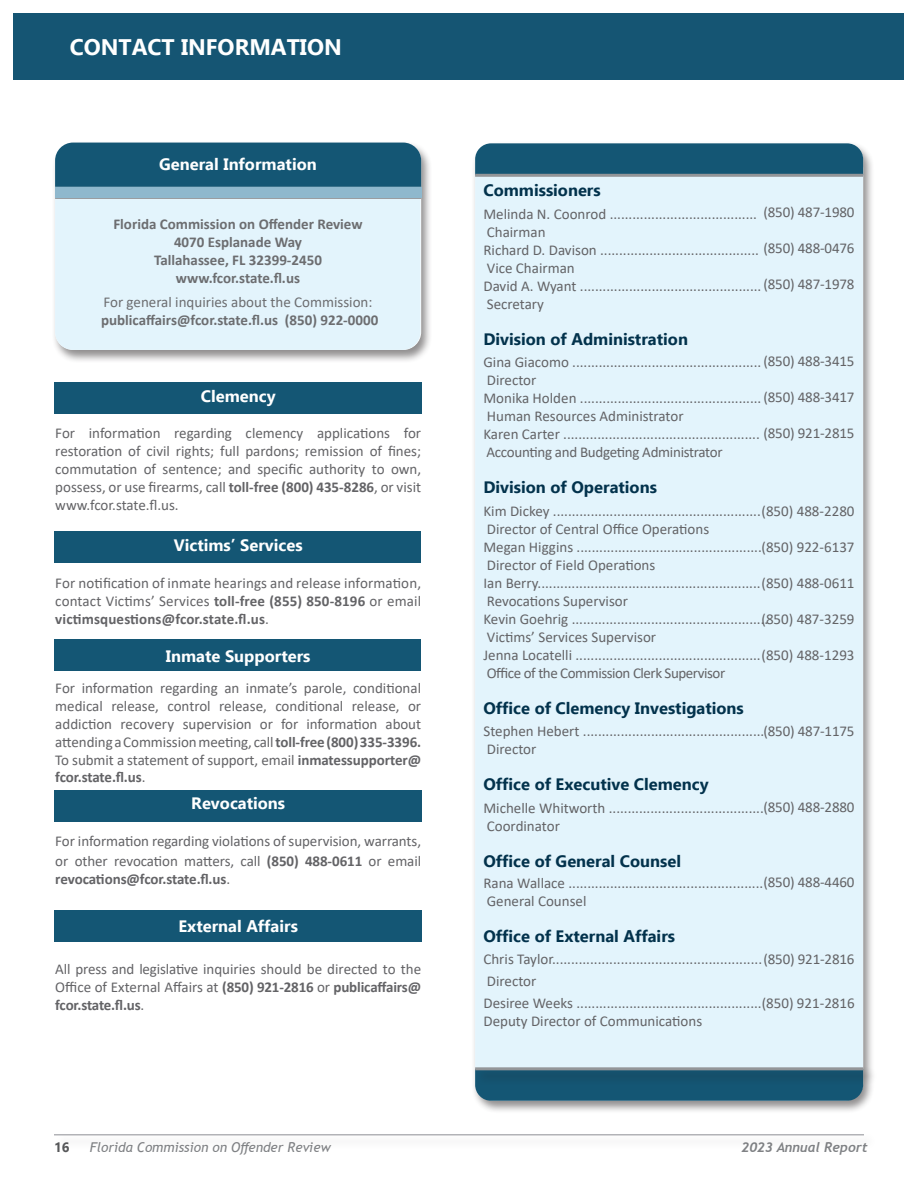
<style>
.page{position:relative;width:918px;height:1188px;background:#fff}
.page>*{position:absolute;margin:0;border:0;box-sizing:border-box;transform-origin:0 0}
.t1{font:700 22.5px "Ebrima";color:#fff}
.t2{font:700 16.5px "Ebrima";color:#02324c}
.t3{font:700 16.5px "Ebrima";color:#fff}
.t4{font:15px/18px "Calibri";color:#636366;text-align:justify}
.t5{font:700 15px "Calibri";color:#6c6d70}
.t6{font:700 15px "Calibri";letter-spacing:-.015em;color:#636366}
.t7{font:15px "Calibri";color:#6c6d70}
.t8{font:15px "Calibri";letter-spacing:-.03em;color:#636366}
.t9{font:15px "Calibri";letter-spacing:-.02em;color:#636366}
.t10{font:italic 13.5px "Trebuchet MS";color:#808285}
.t11{font:italic 700 13.5px "Trebuchet";color:#808285}
.s1{font-weight:700}
.s2{font-weight:400}
.s3{font-family:"Ebrima";font-weight:700;font-style:normal;color:#57585a}
</style>
<div class="page">
<div style="left:14px;top:14px;width:890px;height:66px;background:#155573"></div>
<div style="left:54px;top:1132px;width:824px;height:18px;background:#fbfbfb"></div>
<hr style="left:54px;top:1134px;width:810px;height:2px;background:#b2b3b7">
<div style="left:55px;top:531px;width:366px;height:32px;background:#145674"></div>
<div style="left:54px;top:382px;width:367px;height:32px;background:#145674"></div>
<div style="left:55px;top:639px;width:366px;height:32px;background:#145674"></div>
<div style="left:54px;top:790px;width:367px;height:32px;background:#145674"></div>
<div style="left:54px;top:910px;width:367px;height:32px;background:#145674"></div>
<div style="left:471px;top:140px;width:404px;height:974px;background:#231f20;opacity:.5"></div>
<div style="left:475px;top:177px;width:388px;height:889px;background:#e3f4fc"></div>
<div style="left:51px;top:140px;width:382px;height:223px;background:#231f20;opacity:.5"></div>
<div style="left:55px;top:199px;width:365px;height:151px;background:#e3f4fc"></div>
<div style="left:55px;top:143px;width:366px;height:44px;background:#145674"></div>
<hr style="left:55px;top:196px;width:366px;height:3px;background:#939598">
<div style="left:55px;top:187px;width:366px;height:10px;background:#8fb8cd"></div>
<svg style="left:475px;top:143px;width:388px;height:31px;background:#195976"></svg>
<hr style="left:475px;top:174px;width:388px;height:3px;background:#939598">
<svg style="left:475px;top:1085px;width:388px;height:16px;background:#1a5976"></svg>
<div style="left:474px;top:1066px;width:404px;height:19px;background:#231f20;opacity:.38"></div>
<hr style="left:475px;top:1067px;width:388px;height:3px;background:#939598">
<p class="t1" style="left:70px;top:30px;width:274px">CONTACT INFORMATION</p>
<p class="t3" style="left:159px;top:151px;width:159px">General Information</p>
<p class="t5" style="left:113px;top:214px;width:251px">Florida Commission on Offender Review</p>
<p class="t5" style="left:174px;top:232px;width:129px">4070 Esplanade Way</p>
<p class="t5" style="left:154px;top:250px;width:169px">Tallahassee, FL 32399-2450</p>
<p class="t5" style="left:176px;top:268px;width:126px">www.fcor.state.fl.us</p>
<p class="t7" style="left:103px;top:292px;width:271px">For general inquiries about the Commission:</p>
<p class="t5" style="left:101px;top:310px;width:279px">publicaffairs@fcor.state.fl.us (850) 922-0000</p>
<p class="t3" style="left:201px;top:383px;width:76px">Clemency</p>
<p class="t4" style="left:55px;top:424px;width:367px">For information regarding clemency applications for restoration of civil rights; full pardons; remission of fines; commutation of sentence; and specific authority to own, possess, or use firearms, call <span class="s1">toll-free (800) 435-8286</span>, or visit www.fcor.state.fl.us.</p>
<p class="t3" style="left:174px;top:532px;width:130px">Victims’ Services</p>
<p class="t4" style="left:55px;top:574px;width:367px">For notification of inmate hearings and release information, contact Victims’ Services <span class="s1">toll-free (855) 850-8196</span> or email <span class="s1">victimsquestions@fcor.state.fl.us</span>.</p>
<p class="t3" style="left:166px;top:643px;width:146px">Inmate Supporters</p>
<p class="t4" style="left:55px;top:679px;width:367px">For information regarding an inmate’s parole, conditional medical release, control release, conditional release, or addiction recovery supervision or for information about attending a Commission meeting, call <span class="s1">toll-free (800) 335-3396.<br></span>To submit a statement of support, email <span class="s1">inmatessupporter@</span></p>
<p class="t6" style="left:55px;top:766px;width:92px">fcor.state.fl.us<span class="s2">.</span></p>
<p class="t3" style="left:191px;top:790px;width:95px">Revocations</p>
<p class="t4" style="left:55px;top:831px;width:367px;line-height:19.5px">For information regarding violations of supervision, warrants, or other revocation matters, call <span class="s1">(850) 488-0611</span> or email</p>
<p class="t6" style="left:55px;top:868px;width:176px">revocations@fcor.state.fl.us<span class="s2">.</span></p>
<p class="t3" style="left:178px;top:913px;width:121px">External Affairs</p>
<p class="t4" style="left:55px;top:959px;width:367px">All press and legislative inquiries should be directed to the Office of External Affairs at <span class="s1">(850) 921-2816</span> or <span class="s1">publicaffairs@ fcor.state.fl.us</span>.</p>
<p class="t2" style="left:483px;top:177px;width:119px">Commissioners</p>
<p class="t4" style="left:483px;top:204px;width:373px">Melinda N. Coonrod ....................................... (850) 487-1980</p>
<p class="t4" style="left:487px;top:222px;width:60px">Chairman</p>
<p class="t4" style="left:483px;top:240px;width:373px">Richard D. Davison .......................................... (850) 488-0476</p>
<p class="t4" style="left:487px;top:258px;width:89px">Vice Chairman</p>
<p class="t4" style="left:483px;top:276px;width:373px">David A. Wyant ................................................(850) 487-1978</p>
<p class="t4" style="left:487px;top:294px;width:59px">Secretary</p>
<p class="t2" style="left:483px;top:326px;width:206px">Division of Administration</p>
<p class="t4" style="left:483px;top:353px;width:373px">Gina Giacomo ..................................................(850) 488-3415</p>
<p class="t4" style="left:487px;top:371px;width:51px">Director</p>
<p class="t4" style="left:483px;top:389px;width:373px">Monika Holden ................................................(850) 488-3417</p>
<p class="t4" style="left:487px;top:407px;width:198px">Human Resources Administrator</p>
<p class="t4" style="left:483px;top:425px;width:373px">Karen Carter .................................................... (850) 921-2815</p>
<p class="t9" style="left:487px;top:442px;width:238px">Accounting and Budgeting Administrator</p>
<p class="t2" style="left:483px;top:474px;width:175px">Division of Operations</p>
<p class="t4" style="left:483px;top:501px;width:373px">Kim Dickey .......................................................(850) 488-2280</p>
<p class="t4" style="left:487px;top:519px;width:224px">Director of Central Office Operations</p>
<p class="t4" style="left:483px;top:537px;width:373px">Megan Higgins .................................................(850) 922-6137</p>
<p class="t4" style="left:487px;top:555px;width:170px">Director of Field Operations</p>
<p class="t4" style="left:483px;top:573px;width:373px">Ian Berry...........................................................(850) 488-0611</p>
<p class="t4" style="left:487px;top:591px;width:143px">Revocations Supervisor</p>
<p class="t4" style="left:483px;top:609px;width:286px">Kevin Goehrig ....................................................</p>
<p class="t4" style="left:487px;top:627px;width:171px">Victims’ Services Supervisor</p>
<p class="t4" style="left:483px;top:645px;width:373px">Jenna Locatelli .................................................(850) 488-1293</p>
<p class="t8" style="left:487px;top:662px;width:240px">Office of the Commission Clerk Supervisor</p>
<p class="t2" style="left:483px;top:695px;width:262px">Office of Clemency Investigations</p>
<p class="t4" style="left:483px;top:722px;width:373px">Stephen Hebert ................................................(850) 487-1175</p>
<p class="t4" style="left:487px;top:740px;width:51px">Director</p>
<p class="t2" style="left:483px;top:771px;width:227px">Office of Executive Clemency</p>
<p class="t4" style="left:483px;top:798px;width:373px">Michelle Whitworth .........................................(850) 488-2880</p>
<p class="t4" style="left:487px;top:816px;width:75px">Coordinator</p>
<p class="t2" style="left:483px;top:848px;width:199px">Office of General Counsel</p>
<p class="t4" style="left:483px;top:873px;width:373px">Rana Wallace ...................................................(850) 488-4460</p>
<p class="t4" style="left:487px;top:891px;width:101px">General Counsel</p>
<p class="t2" style="left:483px;top:923px;width:193px">Office of External Affairs</p>
<p class="t4" style="left:483px;top:950px;width:373px">Chris Taylor.......................................................(850) 921-2816</p>
<p class="t4" style="left:487px;top:971px;width:51px">Director</p>
<p class="t4" style="left:483px;top:994px;width:373px">Desiree Weeks .................................................(850) 921-2816</p>
<p class="t4" style="left:483px;top:1012px;width:220px">Deputy Director of Communications</p>
<p class="t4" style="left:761px;top:609px;width:95px">(850) 487-3259</p>
<p class="t10" style="left:54px;top:1139px;width:278px"><span class="s3">16</span> Florida Commission on Offender Review</p>
<p class="t11" style="left:741px;top:1139px;width:128px">2023 Annual Report</p>
</div>
